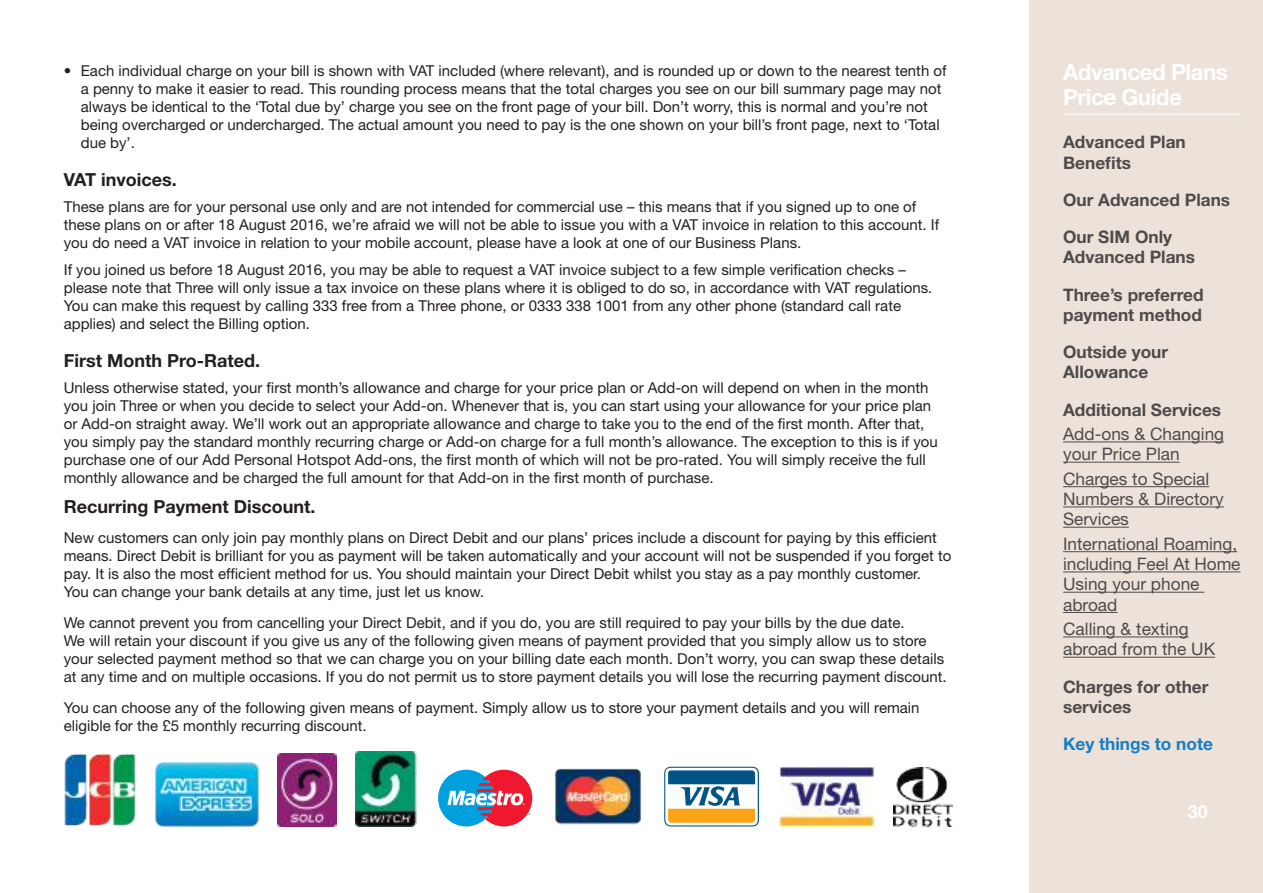
<style>
.page{position:relative;width:1263px;height:893px;background:#fff}
.page>*{position:absolute;margin:0;border:0;box-sizing:border-box;transform-origin:0 0}
.t1{font:700 22.5px/25.5px "Helvetica Neue LT";letter-spacing:-.025em;color:#fff}
.t2{font:700 18px "Helvetica Neue LT";color:#241f1f}
.t3{font:700 18px "Helvetica Neue LT";color:#fff}
.t4{font:17.25px/20.2px "Helvetica Neue LT";color:#4e4b4c}
.t5{font:700 17.25px/37.2px "Helvetica Neue LT";color:#4e4b4c}
.t6{font:700 17.25px "Helvetica Neue LT";color:#177ec2}
.t7{font:15px/18px "Helvetica Neue LT";color:#241f1f}
</style>
<div class="page">
<div style="left:1029px;top:0;width:234px;height:893px;background:#ece2d9"></div>
<hr style="left:1063px;top:114px;width:179px;height:1px;background:#fff">
<img style="left:156px;top:762px;width:102px;height:64px">
<img style="left:894px;top:767px;width:58px;height:59px">
<img style="left:64px;top:754px;width:72px;height:72px">
<svg style="left:438px;top:770px;width:94px;height:56px"></svg>
<img style="left:278px;top:754px;width:58px;height:72px">
<img style="left:355px;top:752px;width:62px;height:74px">
<svg style="left:664px;top:767px;width:95px;height:59px"></svg>
<img style="left:779px;top:766px;width:95px;height:60px">
<img style="left:555px;top:768px;width:87px;height:57px">
<hr style="left:1063px;top:441px;width:161px;height:1px;background:#4e4b4c">
<hr style="left:1063px;top:462px;width:117px;height:1px;background:#4e4b4c">
<hr style="left:1063px;top:486px;width:146px;height:1px;background:#4e4b4c">
<hr style="left:1063px;top:506px;width:161px;height:1px;background:#4e4b4c">
<hr style="left:1063px;top:527px;width:66px;height:1px;background:#4e4b4c">
<hr style="left:1063px;top:551px;width:174px;height:1px;background:#4e4b4c">
<hr style="left:1063px;top:571px;width:177px;height:1px;background:#4e4b4c">
<hr style="left:1063px;top:592px;width:141px;height:1px;background:#4e4b4c">
<hr style="left:1063px;top:612px;width:54px;height:1px;background:#4e4b4c">
<hr style="left:1063px;top:636px;width:126px;height:1px;background:#4e4b4c">
<hr style="left:1063px;top:657px;width:152px;height:1px;background:#4e4b4c">
<p class="t7" style="left:81px;top:61px;width:867px;text-indent:-17px">• Each individual charge on your bill is shown with VAT included (where relevant), and is rounded up or down to the nearest tenth of a penny to make it easier to read. This rounding process means that the total charges you see on our bill summary page may not always be identical to the ‘Total due by’ charge you see on the front page of your bill. Don’t worry, this is normal and you’re not being overcharged or undercharged. The actual amount you need to pay is the one shown on your bill’s front page, next to ‘Total due by’.</p>
<p class="t2" style="left:64px;top:168px;width:115px">VAT invoices.</p>
<p class="t7" style="left:64px;top:198px;width:877px">These plans are for your personal use only and are not intended for commercial use – this means that if you signed up to one of these plans on or after 18 August 2016, we’re afraid we will not be able to issue you with a VAT invoice in relation to this account. If you do need a VAT invoice in relation to your mobile account, please have a look at one of our Business Plans.</p>
<p class="t7" style="left:64px;top:260px;width:870px">If you joined us before 18 August 2016, you may be able to request a VAT invoice subject to a few simple verification checks – please note that Three will only issue a tax invoice on these plans where it is obliged to do so, in accordance with VAT regulations.<br>You can make this request by calling 333 free from a Three phone, or 0333 338 1001 from any other phone (standard call rate applies) and select the Billing option.</p>
<p class="t2" style="left:64px;top:349px;width:198px">First Month Pro-Rated.</p>
<p class="t7" style="left:64px;top:379px;width:876px">Unless otherwise stated, your first month’s allowance and charge for your price plan or Add-on will depend on when in the month you join Three or when you decide to select your Add-on. Whenever that is, you can start using your allowance for your price plan or Add-on straight away. We’ll work out an appropriate allowance and charge to take you to the end of the first month. After that, you simply pay the standard monthly recurring charge or Add-on charge for a full month’s allowance. The exception to this is if you purchase one of our Add Personal Hotspot Add-ons, the first month of which will not be pro-rated. You will simply receive the full monthly allowance and be charged the full amount for that Add-on in the first month of purchase.</p>
<p class="t2" style="left:64px;top:495px;width:253px">Recurring Payment Discount.</p>
<p class="t7" style="left:64px;top:529px;width:889px">New customers can only join pay monthly plans on Direct Debit and our plans’ prices include a discount for paying by this efficient means. Direct Debit is brilliant for you as payment will be taken automatically and your account will not be suspended if you forget to pay. It is also the most efficient method for us. You should maintain your Direct Debit whilst you stay as a pay monthly customer.<br>You can change your bank details at any time, just let us know.</p>
<p class="t7" style="left:64px;top:614px;width:884px">We cannot prevent you from cancelling your Direct Debit, and if you do, you are still required to pay your bills by the due date.<br>We will retain your discount if you give us any of the following given means of payment provided that you simply allow us to store your selected payment method so that we can charge you on your billing date each month. Don’t worry, you can swap these details at any time and on multiple occasions. If you do not permit us to store payment details you will lose the recurring payment discount.</p>
<p class="t7" style="left:64px;top:698px;width:857px">You can choose any of the following given means of payment. Simply allow us to store your payment details and you will remain eligible for the £5 monthly recurring discount.</p>
<h1 class="t1" style="left:1063px;top:59px;width:166px">Advanced Plans<br>Price Guide</h1>
<p class="t5" style="left:1063px;top:132px;width:124px;line-height:20.2px">Advanced Plan<br>Benefits</p>
<p class="t5" style="left:1063px;top:181px;width:169px">Our Advanced Plans<br>Our SIM Only</p>
<p class="t5" style="left:1063px;top:238px;width:142px">Advanced Plans<br>Three’s preferred</p>
<p class="t5" style="left:1063px;top:296px;width:140px">payment method<br>Outside your</p>
<p class="t5" style="left:1063px;top:353px;width:160px">Allowance<br>Additional Services</p>
<p class="t4" style="left:1063px;top:424px;width:163px">Add-ons &amp; Changing your Price Plan</p>
<p class="t4" style="left:1063px;top:468px;width:162px">Charges to Special<br>Numbers &amp; Directory<br>Services</p>
<p class="t4" style="left:1063px;top:533px;width:179px">International Roaming, including Feel At Home<br>Using your phone abroad</p>
<p class="t4" style="left:1063px;top:619px;width:154px">Calling &amp; texting abroad from the UK</p>
<p class="t5" style="left:1063px;top:676px;width:147px;line-height:20.2px">Charges for other services</p>
<p class="t6" style="left:1063px;top:733px;width:151px">Key things to note</p>
<p class="t3" style="left:1188px;top:801px;width:22px">30</p>
</div>
